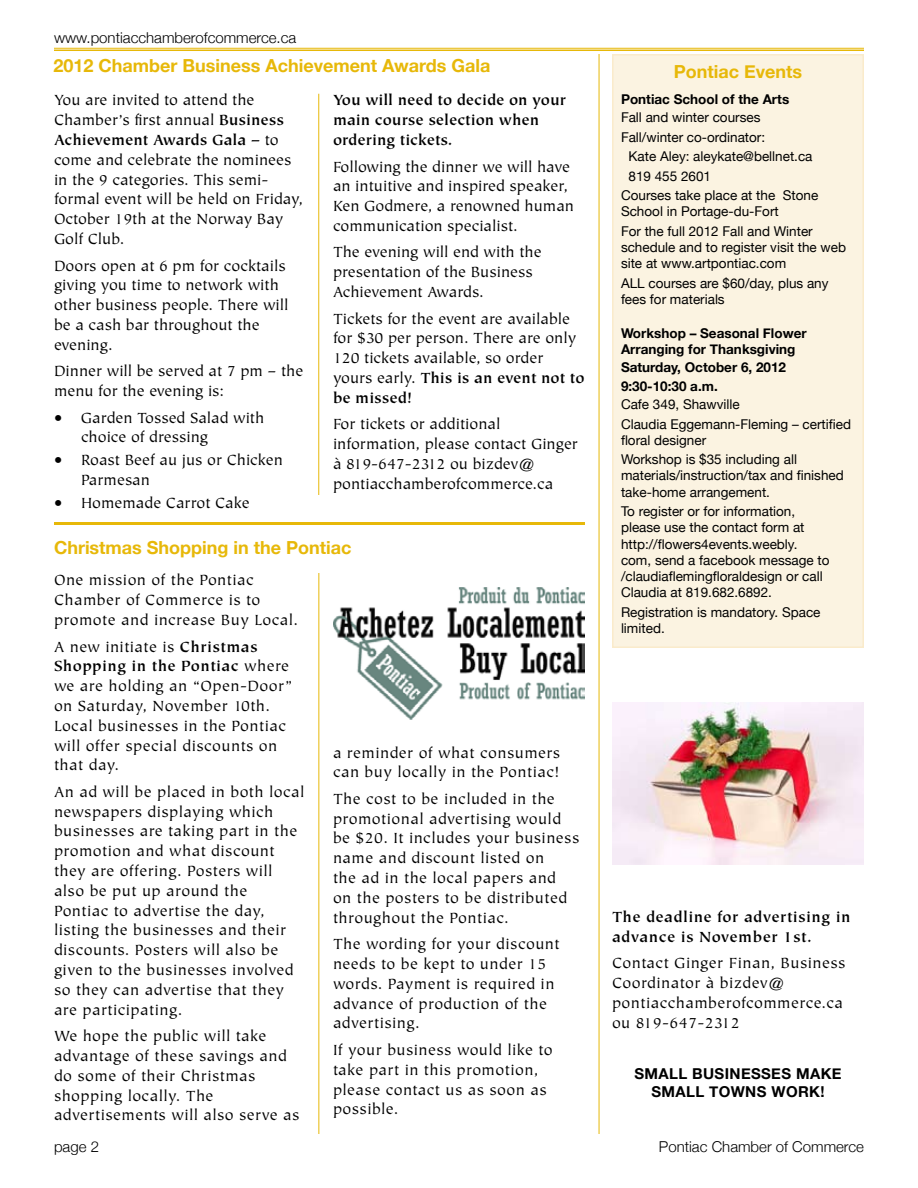
<style>
.page{position:relative;width:918px;height:1188px;background:#fff}
.page>*{position:absolute;margin:0;border:0;box-sizing:border-box;transform-origin:0 0}
.t1{font:700 18px "Helvetica Neue";color:#e7b809}
.t2{font:16.5px/19.8px "Tiepolo";letter-spacing:.025em;color:#000}
.t3{font:16.5px/19.8px "Tiepolo";color:#000}
.t4{font:700 16.5px/19.8px "Tiepolo";color:#000}
.t5{font:700 16.5px/19.8px "Tiepolo";letter-spacing:.025em;color:#000}
.t6{font:300 15px "Helvetica Neue";color:#000}
.t7{font:700 15px/18px "Helvetica Neue";letter-spacing:.025em;color:#000;text-align:center}
.t8{font:13.5px/16.2px "Helvetica Neue";color:#000}
.t9{font:700 13.5px/16.2px "Helvetica Neue";color:#000}
.s1{font-weight:700}
</style>
<div class="page">
<div style="left:613px;top:55px;width:250px;height:592px;background:#fbf3e1"></div>
<div style="left:612px;top:54px;width:252px;height:594px;border:2px solid #faebcb"></div>
<hr style="left:54px;top:48px;width:810px;height:1px;background:#e7b809">
<hr style="left:54px;top:50px;width:810px;height:1px;background:#e7b809">
<img style="left:333px;top:587px;width:252px;height:132px">
<hr style="left:54px;top:522px;width:531px;height:3px;background:#e7b809">
<img style="left:612px;top:702px;width:252px;height:163px">
<hr style="left:319px;top:573px;width:1px;height:561px;background:#e7b809">
<hr style="left:319px;top:94px;width:1px;height:401px;background:#e7b809">
<hr style="left:599px;top:54px;width:1px;height:1080px;background:#e7b809">
<p class="t6" style="left:54px;top:28px;width:244px">www.pontiacchamberofcommerce.ca</p>
<p class="t1" style="left:53px;top:54px;width:438px">2012 Chamber Business Achievement Awards Gala</p>
<p class="t3" style="left:54px;top:91px;width:251px">You are invited to attend the<br>Chamber’s first annual <span class="s1">Business<br>Achievement Awards Gala –</span> to come and celebrate the nominees in the 9 categories. This semi&shy;formal event will be held on Friday,<br>October 19th at the Norway Bay<br>Golf Club.</p>
<p class="t3" style="left:54px;top:256px;width:236px">Doors open at 6 pm for cocktails giving you time to network with other business people. There will be a cash bar throughout the evening.</p>
<p class="t3" style="left:54px;top:362px;width:251px">Dinner will be served at 7 pm – the menu for the evening is:</p>
<p class="t3" style="left:81px;top:408px;width:185px;text-indent:-27px">• Garden Tossed Salad with choice of dressing</p>
<p class="t3" style="left:81px;top:451px;width:204px;text-indent:-27px">• Roast Beef au jus or Chicken<br>Parmesan</p>
<p class="t3" style="left:54px;top:494px;width:197px">• Homemade Carrot Cake</p>
<p class="t4" style="left:333px;top:91px;width:235px">You will need to decide on your main course selection when ordering tickets.</p>
<p class="t3" style="left:333px;top:157px;width:243px">Following the dinner we will have an intuitive and inspired speaker,<br>Ken Godmere, a renowned human communication specialist.</p>
<p class="t3" style="left:333px;top:243px;width:210px">The evening will end with the presentation of the Business<br>Achievement Awards.</p>
<p class="t3" style="left:333px;top:309px;width:253px">Tickets for the event are available for $30 per person. There are only<br>120 tickets available, so order yours early. <span class="s1">This is an event not to be missed!</span></p>
<p class="t3" style="left:333px;top:415px;width:247px">For tickets or additional information, please contact Ginger à 819-647-2312 ou bizdev@ pontiacchamberofcommerce.ca</p>
<p class="t1" style="left:54px;top:537px;width:299px">Christmas Shopping in the Pontiac</p>
<p class="t2" style="left:54px;top:571px;width:246px">One mission of the Pontiac<br>Chamber of Commerce is to promote and increase Buy Local.</p>
<p class="t2" style="left:54px;top:637px;width:239px">A new initiate is <span class="s1">Christmas<br>Shopping in the Pontiac</span> where we are holding an “Open-Door” on Saturday, November 10th.<br>Local businesses in the Pontiac will offer special discounts on that day.</p>
<p class="t2" style="left:54px;top:782px;width:252px">An ad will be placed in both local newspapers displaying which businesses are taking part in the promotion and what discount they are offering. Posters will also be put up around the<br>Pontiac to advertise the day, listing the businesses and their discounts. Posters will also be given to the businesses involved so they can advertise that they are participating.</p>
<p class="t2" style="left:54px;top:1027px;width:247px">We hope the public will take advantage of these savings and do some of their Christmas shopping locally. The advertisements will also serve as</p>
<p class="t2" style="left:333px;top:743px;width:229px">a reminder of what consumers can buy locally in the Pontiac!</p>
<p class="t2" style="left:333px;top:789px;width:248px">The cost to be included in the promotional advertising would be $20. It includes your business name and discount listed on<br>the ad in the local papers and<br>on the posters to be distributed throughout the Pontiac.</p>
<p class="t2" style="left:333px;top:935px;width:228px">The wording for your discount needs to be kept to under 15 words. Payment is required in advance of production of the advertising.</p>
<p class="t2" style="left:333px;top:1041px;width:221px">If your business would like to take part in this promotion, please contact us as soon as possible.</p>
<p class="t1" style="left:674px;top:61px;width:130px">Pontiac Events</p>
<p class="t9" style="left:621px;top:91px;width:170px">Pontiac School of the Arts</p>
<p class="t8" style="left:621px;top:109px;width:141px">Fall and winter courses</p>
<p class="t8" style="left:621px;top:129px;width:146px">Fall/winter co-ordinator:</p>
<p class="t8" style="left:629px;top:148px;width:186px">Kate Aley: aleykate@bellnet.ca</p>
<p class="t8" style="left:629px;top:168px;width:84px">819 455 2601</p>
<p class="t8" style="left:621px;top:187px;width:199px">Courses take place at the Stone</p>
<p class="t8" style="left:621px;top:202px;width:193px;line-height:19.5px">School in Portage-du-Fort<br>For the full 2012 Fall and Winter</p>
<p class="t8" style="left:621px;top:239px;width:227px">schedule and to register visit the web site at www.artpontiac.com</p>
<p class="t8" style="left:621px;top:274px;width:209px">ALL courses are $60/day, plus any fees for materials</p>
<p class="t9" style="left:621px;top:325px;width:187px">Workshop – Seasonal Flower<br>Arranging for Thanksgiving</p>
<p class="t9" style="left:621px;top:358px;width:167px;line-height:18.3px">Saturday, October 6, 2012<br>9:30-10:30 a.m.</p>
<p class="t8" style="left:621px;top:394px;width:232px;line-height:19.5px">Cafe 349, Shawville<br>Claudia Eggemann-Fleming – certified</p>
<p class="t8" style="left:621px;top:430px;width:178px;line-height:19.5px">floral designer<br>Workshop is $35 including all</p>
<p class="t8" style="left:621px;top:467px;width:224px">materials/instruction/tax and finished take-home arrangement.</p>
<p class="t8" style="left:621px;top:503px;width:210px">To register or for information, please use the contact form at http://flowers4events.weebly. com, send a facebook message to /claudiaflemingfloraldesign or call<br>Claudia at 819.682.6892.</p>
<p class="t8" style="left:621px;top:603px;width:201px">Registration is mandatory. Space limited.</p>
<p class="t5" style="left:612px;top:908px;width:240px">The deadline for advertising in advance is November 1st.</p>
<p class="t2" style="left:612px;top:954px;width:235px">Contact Ginger Finan, Business<br>Coordinator à bizdev@ pontiacchamberofcommerce.ca ou 819-647-2312</p>
<p class="t7" style="left:634px;top:1064px;width:209px">SMALL BUSINESSES MAKE<br>SMALL TOWNS WORK!</p>
<p class="t6" style="left:54px;top:1137px;width:47px">page 2</p>
<p class="t6" style="left:659px;top:1137px;width:207px">Pontiac Chamber of Commerce</p>
</div>
